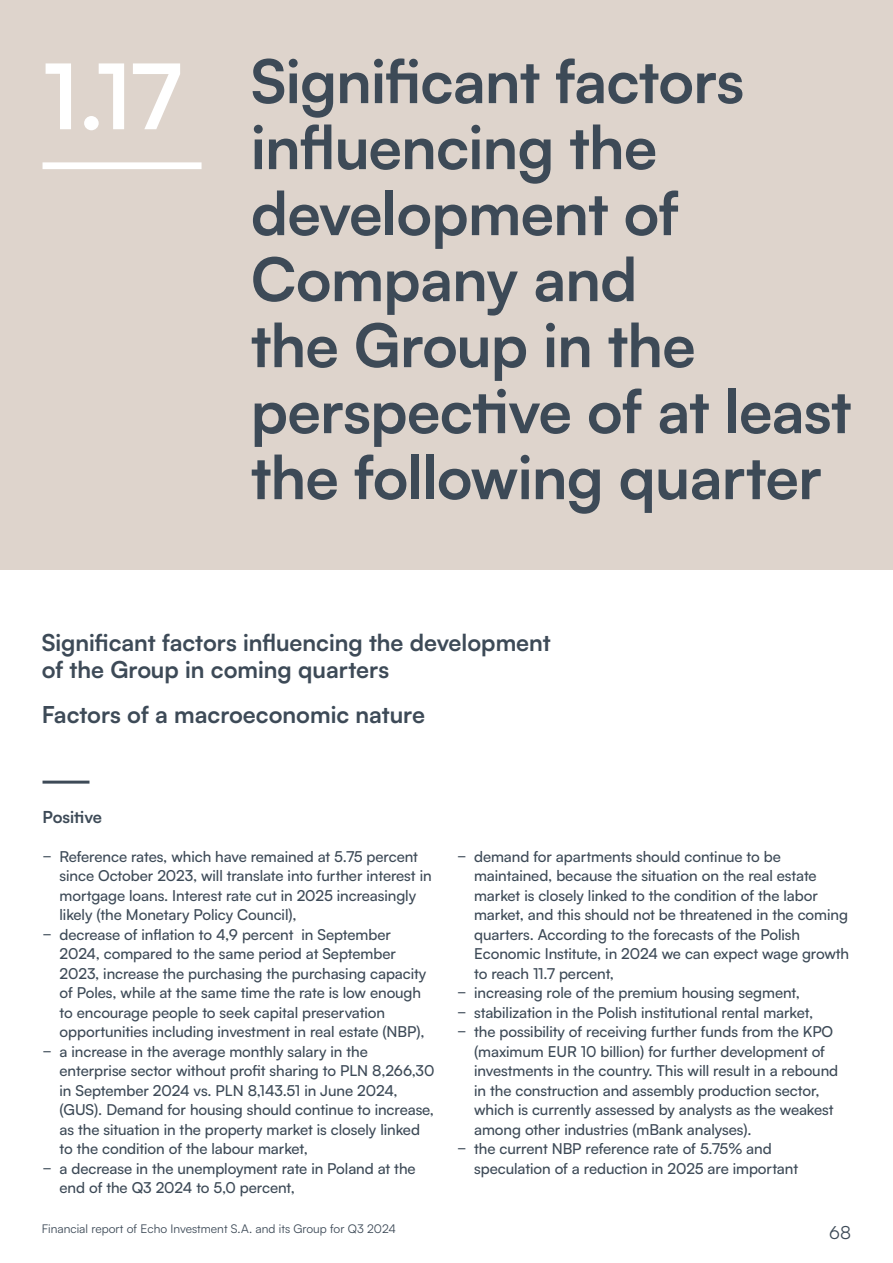
<style>
.page{position:relative;width:893px;height:1263px;background:#fff}
.page>*{position:absolute;margin:0;border:0;box-sizing:border-box;transform-origin:0 0}
.t1{font:700 60px/66px "Satoshi";letter-spacing:-.01em;color:#3d4a57}
.t2{font:700 23.25px/27px "Satoshi";color:#3d4a57}
.t3{font:18px "Satoshi";color:#3d4a57}
.t4{font:700 16.5px "Satoshi";color:#3d4a57}
.t5{font:500 15px "Satoshi";letter-spacing:-.005em;color:#3d4a57}
.t6{font:12px "Satoshi";color:#3d4a57}
.s1{font-size:90px;color:#fff}
.s2{font-family:"Gotham";font-weight:400}
</style>
<div class="page">
<div style="left:0;top:0;width:893px;height:569px;background:#ded4cc"></div>
<div style="left:43px;top:162px;width:159px;height:7px;background:#fff"></div>
<hr style="left:43px;top:781px;width:46px;height:3px;background:#3d4a57">
<h1 class="t1" style="left:251px;top:45px;width:602px;text-indent:-208px"><span class="s1">1.17</span> Significant factors influencing the development of<br>Company and<br>the Group in the perspective of at least the following quarter</h1>
<h2 class="t2" style="left:42px;top:628px;width:511px">Significant factors influencing the development of the Group in coming quarters</h2>
<h2 class="t2" style="left:42px;top:700px;width:385px">Factors of a macroeconomic nature</h2>
<p class="t4" style="left:43px;top:805px;width:61px">Positive</p>
<p class="t5" style="left:43px;top:846px;width:377px"><span class="s2">−</span> Reference rates, which have remained at 5.75 percent</p>
<p class="t5" style="left:60px;top:865px;width:374px">since October 2023, will translate into further interest in</p>
<p class="t5" style="left:60px;top:885px;width:358px">mortgage loans. Interest rate cut in 2025 increasingly</p>
<p class="t5" style="left:60px;top:904px;width:239px">likely (the Monetary Policy Council),</p>
<p class="t5" style="left:43px;top:924px;width:350px"><span class="s2">−</span> decrease of inflation to 4,9 percent in September</p>
<p class="t5" style="left:60px;top:943px;width:338px">2024, compared to the same period at September</p>
<p class="t5" style="left:60px;top:963px;width:368px">2023, increase the purchasing the purchasing capacity</p>
<p class="t5" style="left:60px;top:982px;width:363px">of Poles, while at the same time the rate is low enough</p>
<p class="t5" style="left:60px;top:1002px;width:327px">to encourage people to seek capital preservation</p>
<p class="t5" style="left:60px;top:1021px;width:367px">opportunities including investment in real estate (NBP),</p>
<p class="t5" style="left:43px;top:1041px;width:327px"><span class="s2">−</span> a increase in the average monthly salary in the</p>
<p class="t5" style="left:60px;top:1060px;width:376px">enterprise sector without profit sharing to PLN 8,266,30</p>
<p class="t5" style="left:60px;top:1080px;width:340px">in September 2024 vs. PLN 8,143.51 in June 2024,</p>
<p class="t5" style="left:60px;top:1099px;width:376px">(GUS). Demand for housing should continue to increase,</p>
<p class="t5" style="left:60px;top:1119px;width:362px">as the situation in the property market is closely linked</p>
<p class="t5" style="left:60px;top:1138px;width:250px">to the condition of the labour market,</p>
<p class="t5" style="left:43px;top:1158px;width:375px"><span class="s2">−</span> a decrease in the unemployment rate in Poland at the</p>
<p class="t5" style="left:60px;top:1177px;width:237px">end of the Q3 2024 to 5,0 percent,</p>
<p class="t6" style="left:42px;top:1220px;width:356px">Financial report of Echo Investment S.A. and its Group for Q3 2024</p>
<p class="t5" style="left:457px;top:846px;width:325px"><span class="s2">−</span> demand for apartments should continue to be</p>
<p class="t5" style="left:474px;top:865px;width:344px">maintained, because the situation on the real estate</p>
<p class="t5" style="left:474px;top:885px;width:345px">market is closely linked to the condition of the labor</p>
<p class="t5" style="left:474px;top:904px;width:375px">market, and this should not be threatened in the coming</p>
<p class="t5" style="left:474px;top:924px;width:327px">quarters. According to the forecasts of the Polish</p>
<p class="t5" style="left:474px;top:943px;width:377px">Economic Institute, in 2024 we can expect wage growth</p>
<p class="t5" style="left:474px;top:963px;width:141px">to reach 11.7 percent,</p>
<p class="t5" style="left:457px;top:982px;width:344px"><span class="s2">−</span> increasing role of the premium housing segment,</p>
<p class="t5" style="left:457px;top:1002px;width:358px"><span class="s2">−</span> stabilization in the Polish institutional rental market,</p>
<p class="t5" style="left:457px;top:1021px;width:378px"><span class="s2">−</span> the possibility of receiving further funds from the KPO</p>
<p class="t5" style="left:474px;top:1041px;width:352px">(maximum EUR 10 billion) for further development of</p>
<p class="t5" style="left:474px;top:1060px;width:366px">investments in the country. This will result in a rebound</p>
<p class="t5" style="left:474px;top:1080px;width:347px">in the construction and assembly production sector,</p>
<p class="t5" style="left:474px;top:1099px;width:361px">which is currently assessed by analysts as the weakest</p>
<p class="t5" style="left:474px;top:1119px;width:279px">among other industries (mBank analyses).</p>
<p class="t5" style="left:457px;top:1138px;width:316px"><span class="s2">−</span> the current NBP reference rate of 5.75% and</p>
<p class="t5" style="left:474px;top:1158px;width:326px">speculation of a reduction in 2025 are important</p>
<p class="t3" style="left:829px;top:1220px;width:23px">68</p>
</div>
